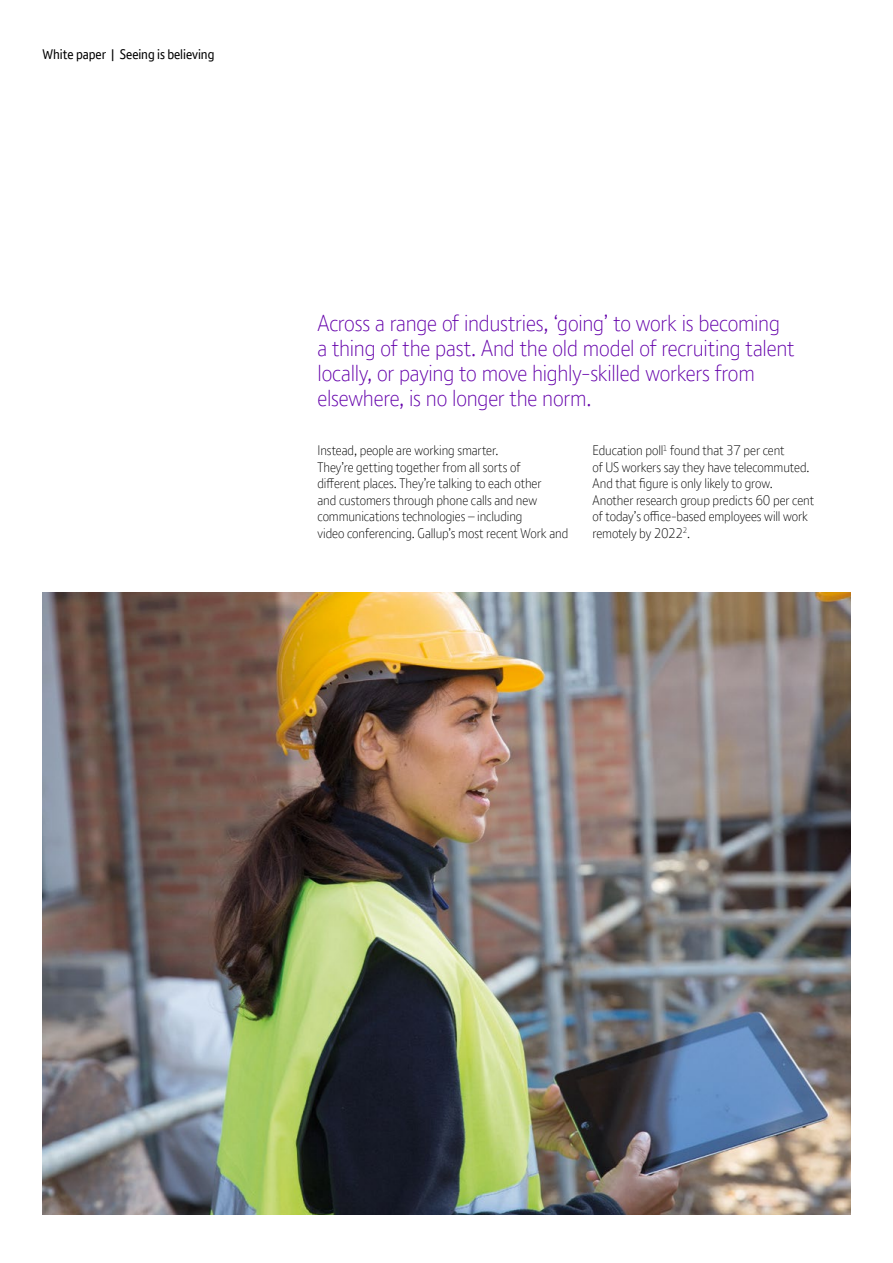
<style>
.page{position:relative;width:893px;height:1263px;background:#fff}
.page>*{position:absolute;margin:0;border:0;box-sizing:border-box;transform-origin:0 0}
.t1{font:300 22.5px/24.8px "BT Font";letter-spacing:-.01em;color:#6400aa}
.t2{font:300 13.5px/16.5px "BT Font";letter-spacing:-.005em;color:#000}
.t3{font:13.5px "BT Font";letter-spacing:-.005em;color:#000}
</style>
<div class="page">
<img style="left:43px;top:592px;width:807px;height:622px">
<p class="t3" style="left:43px;top:45px;width:173px">White paper | Seeing is believing</p>
<h1 class="t1" style="left:317px;top:311px;width:478px">Across a range of industries, ‘going’ to work is becoming a thing of the past. And the old model of recruiting talent locally, or paying to move highly-skilled workers from elsewhere, is no longer the norm.</h1>
<p class="t2" style="left:317px;top:442px;width:252px">Instead, people are working smarter.<br>They’re getting together from all sorts of<br>different places. They’re talking to each other<br>and customers through phone calls and new communications technologies – including<br>video conferencing. Gallup’s most recent Work and</p>
<p class="t2" style="left:592px;top:442px;width:223px">Education poll<sup>1</sup> found that 37 per cent<br>of US workers say they have telecommuted.<br>And that figure is only likely to grow.<br>Another research group predicts 60 per cent of today’s office-based employees will work remotely by 2022<sup>2</sup>.</p>
</div>
